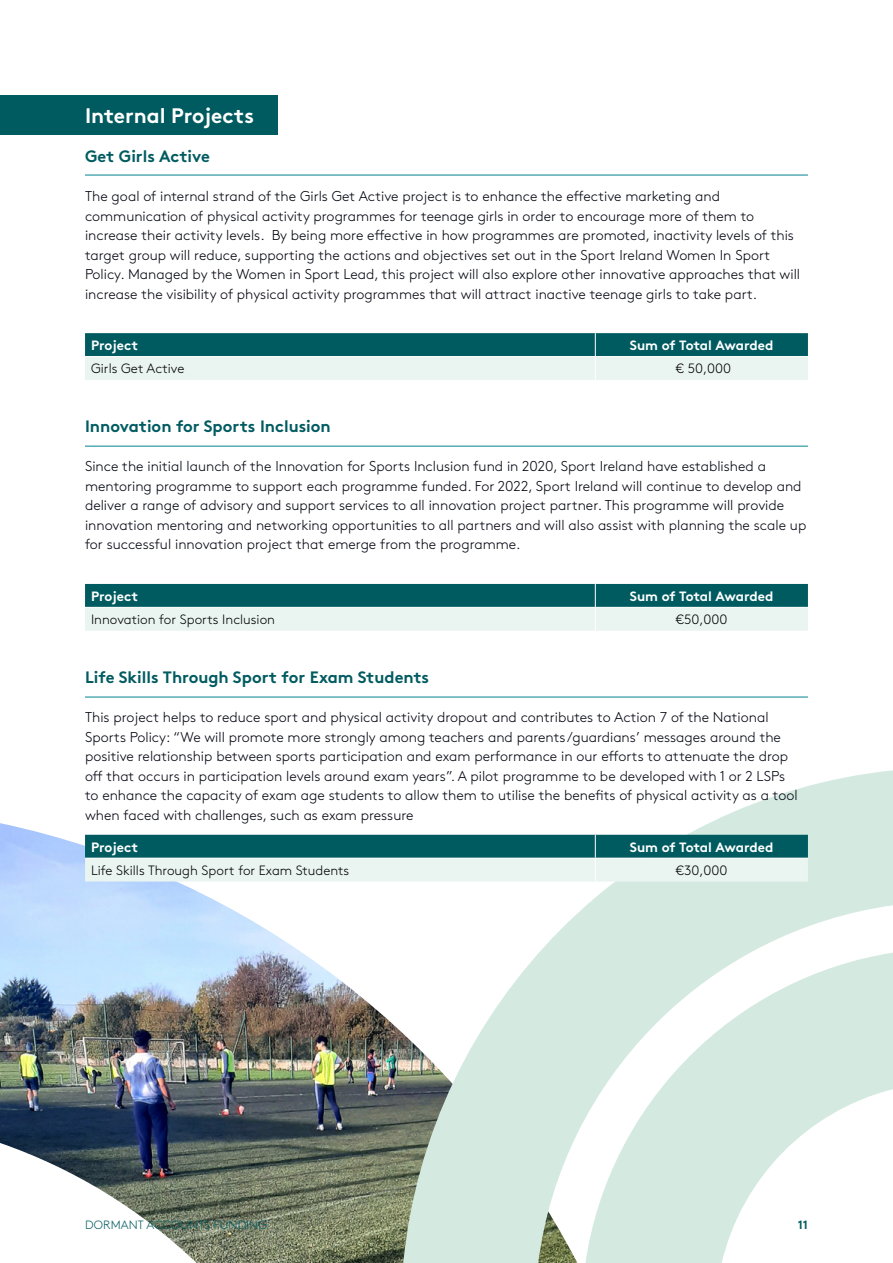
<style>
.page{position:relative;width:893px;height:1263px;background:#fff}
.page>*{position:absolute;margin:0;border:0;box-sizing:border-box;transform-origin:0 0}
.t1{font:700 21px "Brown Std";color:#fff}
.t2{font:700 16.5px "Brown Std";color:#005b60}
.t3{font:300 14.25px/19.5px "Brown Std";color:#00030f}
.t4{font:300 13.5px "Brown Std";color:#000}
.t5{font:700 13.5px "Brown Std";color:#fff}
.t6{font:300 12px "Brown Std";letter-spacing:.01em;color:#005b60}
.t7{font:700 12px "Brown Std";color:#005b60}
</style>
<div class="page">
<img style="left:0;top:823px;width:403px;height:440px">
<div style="left:0;top:96px;width:277px;height:39px;background:#005b60"></div>
<svg style="left:403px;top:770px;width:490px;height:493px;fill:#d4eae1"></svg>
<svg style="left:585px;top:953px;width:308px;height:310px;fill:#d4eae1"></svg>
<svg style="left:85px;top:333px;width:723px;height:47px;background:#78aaaa"></svg>
<svg style="left:85px;top:584px;width:723px;height:47px;background:#78aaaa"></svg>
<svg style="left:85px;top:835px;width:723px;height:46px;background:#77a9a9"></svg>
<hr style="left:85px;top:175px;width:723px;height:1px;background:#00838f">
<hr style="left:85px;top:697px;width:723px;height:1px;background:#00838f">
<hr style="left:85px;top:446px;width:723px;height:1px;background:#00838f">
<p class="t1" style="left:85px;top:103px;width:170px">Internal Projects</p>
<p class="t2" style="left:85px;top:146px;width:126px">Get Girls Active</p>
<p class="t3" style="left:85px;top:187px;width:717px">The goal of internal strand of the Girls Get Active project is to enhance the effective marketing and communication of physical activity programmes for teenage girls in order to encourage more of them to increase their activity levels. By being more effective in how programmes are promoted, inactivity levels of this target group will reduce, supporting the actions and objectives set out in the Sport Ireland Women In Sport Policy. Managed by the Women in Sport Lead, this project will also explore other innovative approaches that will increase the visibility of physical activity programmes that will attract inactive teenage girls to take part.</p>
<p class="t5" style="left:91px;top:337px;width:48px">Project</p>
<p class="t5" style="left:630px;top:337px;width:145px">Sum of Total Awarded</p>
<p class="t4" style="left:91px;top:361px;width:95px">Girls Get Active</p>
<p class="t4" style="left:676px;top:361px;width:57px">€ 50,000</p>
<p class="t2" style="left:85px;top:417px;width:247px">Innovation for Sports Inclusion</p>
<p class="t3" style="left:85px;top:457px;width:723px">Since the initial launch of the Innovation for Sports Inclusion fund in 2020, Sport Ireland have established a mentoring programme to support each programme funded. For 2022, Sport Ireland will continue to develop and deliver a range of advisory and support services to all innovation project partner. This programme will provide innovation mentoring and networking opportunities to all partners and will also assist with planning the scale up for successful innovation project that emerge from the programme.</p>
<p class="t5" style="left:91px;top:588px;width:48px">Project</p>
<p class="t5" style="left:630px;top:588px;width:145px">Sum of Total Awarded</p>
<p class="t4" style="left:91px;top:612px;width:185px">Innovation for Sports Inclusion</p>
<p class="t4" style="left:676px;top:612px;width:53px">€50,000</p>
<p class="t2" style="left:85px;top:667px;width:346px">Life Skills Through Sport for Exam Students</p>
<p class="t3" style="left:85px;top:708px;width:714px">This project helps to reduce sport and physical activity dropout and contributes to Action 7 of the National Sports Policy: “We will promote more strongly among teachers and parents/guardians’ messages around the positive relationship between sports participation and exam performance in our efforts to attenuate the drop off that occurs in participation levels around exam years”. A pilot programme to be developed with 1 or 2 LSPs to enhance the capacity of exam age students to allow them to utilise the benefits of physical activity as a tool when faced with challenges, such as exam pressure</p>
<p class="t5" style="left:91px;top:838px;width:48px">Project</p>
<p class="t5" style="left:630px;top:838px;width:145px">Sum of Total Awarded</p>
<p class="t4" style="left:91px;top:863px;width:260px">Life Skills Through Sport for Exam Students</p>
<p class="t4" style="left:676px;top:863px;width:53px">€30,000</p>
<p class="t6" style="left:85px;top:1218px;width:184px">DORMANT ACCOUNTS FUNDING</p>
<p class="t7" style="left:798px;top:1218px;width:12px">11</p>
</div>
